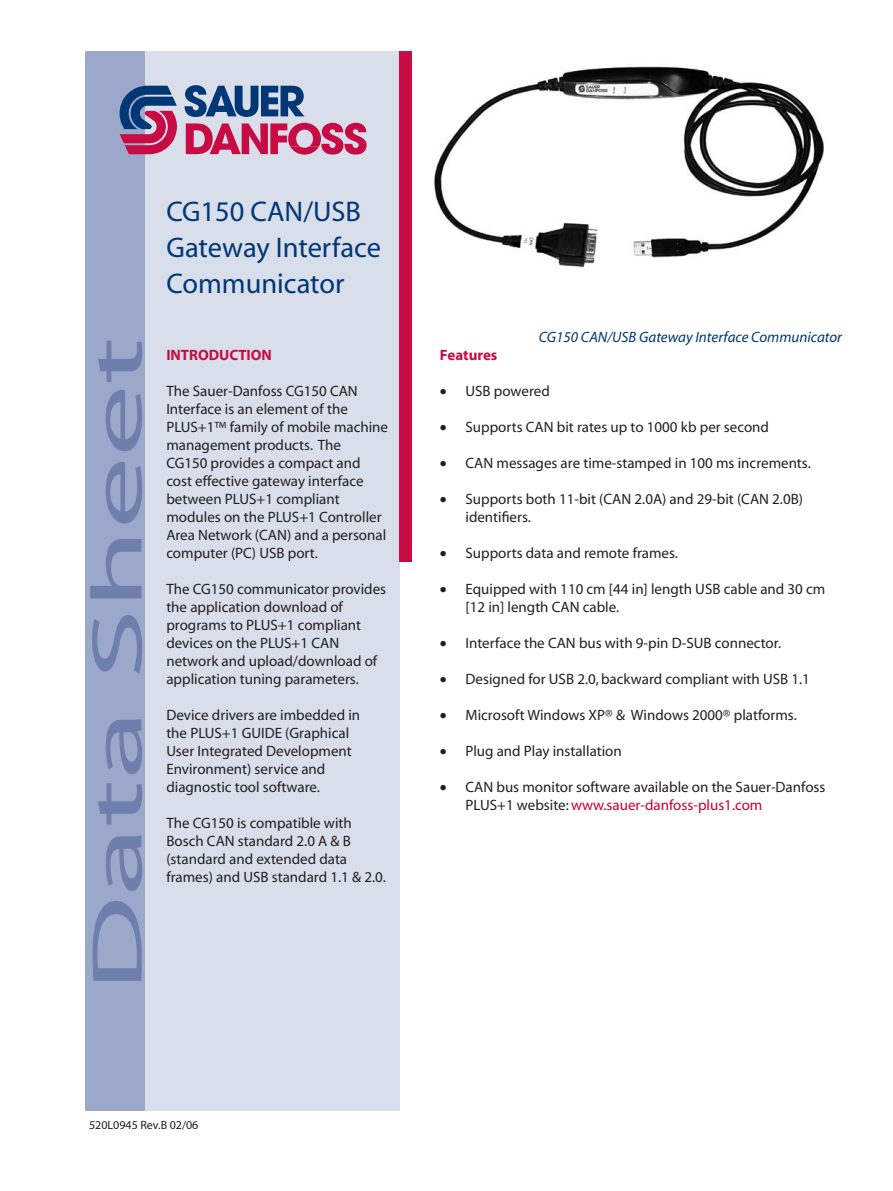
<style>
.page{position:relative;width:893px;height:1191px;background:#fff}
.page>*{position:absolute;margin:0;border:0;box-sizing:border-box;transform-origin:0 0}
.t1{font:72px "Myriad";color:#6e7fad;scale:2 1}
.t2{font:28.5px/36px "Myriad";color:#013775}
.t3{font:15px/18px "Myriad";color:#231f20}
.t4{font:italic 15px "Myriad";color:#013775}
.t5{font:700 15px "Myriad";color:#c70b45}
.t6{font:12px "Myriad";color:#231f20}
.s1{color:#ca012d}
</style>
<div class="page">
<div style="left:144px;top:51px;width:255px;height:1059px;background:#d9deeb"></div>
<div style="left:85px;top:51px;width:59px;height:1059px;background:#9ca8c9"></div>
<div style="left:399px;top:51px;width:13px;height:510px;background:#c70b45"></div>
<svg style="left:185px;top:85px;width:119px;height:32px"></svg>
<svg style="left:186px;top:123px;width:181px;height:32px"></svg>
<svg style="left:119px;top:86px;width:58px;height:68px"></svg>
<img style="left:434px;top:66px;width:390px;height:202px">
<h1 class="t1" style="left:82px;top:991px;width:329px;rotate:-90deg">Data Sheet</h1>
<h2 class="t2" style="left:166px;top:195px;width:216px">CG150 CAN/USB<br>Gateway Interface<br>Communicator</h2>
<p class="t5" style="left:166px;top:347px;width:107px">INTRODUCTION</p>
<p class="t3" style="left:166px;top:383px;width:223px">The Sauer-Danfoss CG150 CAN<br>Interface is an element of the<br>PLUS+1™ family of mobile machine management products. The<br>CG150 provides a compact and cost effective gateway interface between PLUS+1 compliant modules on the PLUS+1 Controller<br>Area Network (CAN) and a personal computer (PC) USB port.</p>
<p class="t3" style="left:166px;top:581px;width:221px">The CG150 communicator provides the application download of programs to PLUS+1 compliant devices on the PLUS+1 CAN network and upload/download of application tuning parameters.</p>
<p class="t3" style="left:166px;top:707px;width:195px">Device drivers are imbedded in the PLUS+1 GUIDE (Graphical<br>User Integrated Development<br>Environment) service and diagnostic tool software.</p>
<p class="t3" style="left:166px;top:815px;width:221px">The CG150 is compatible with<br>Bosch CAN standard 2.0 A &amp; B (standard and extended data frames) and USB standard 1.1 &amp; 2.0.</p>
<p class="t4" style="left:539px;top:330px;width:305px">CG150 CAN/USB Gateway Interface Communicator</p>
<p class="t5" style="left:440px;top:347px;width:59px">Features</p>
<p class="t3" style="left:440px;top:383px;width:111px">• USB powered</p>
<p class="t3" style="left:440px;top:419px;width:331px">• Supports CAN bit rates up to 1000 kb per second</p>
<p class="t3" style="left:440px;top:455px;width:372px">• CAN messages are time-stamped in 100 ms increments.</p>
<p class="t3" style="left:465px;top:491px;width:339px;text-indent:-26px">• Supports both 11-bit (CAN 2.0A) and 29-bit (CAN 2.0B) identifiers.</p>
<p class="t3" style="left:440px;top:545px;width:240px">• Supports data and remote frames.</p>
<p class="t3" style="left:465px;top:581px;width:361px;text-indent:-26px">• Equipped with 110 cm [44 in] length USB cable and 30 cm [12 in] length CAN cable.</p>
<p class="t3" style="left:440px;top:635px;width:343px">• Interface the CAN bus with 9-pin D-SUB connector.</p>
<p class="t3" style="left:440px;top:671px;width:371px">• Designed for USB 2.0, backward compliant with USB 1.1</p>
<p class="t3" style="left:440px;top:707px;width:358px">• Microsoft Windows XP® &amp; Windows 2000® platforms.</p>
<p class="t3" style="left:440px;top:743px;width:183px">• Plug and Play installation</p>
<p class="t3" style="left:465px;top:779px;width:361px;text-indent:-26px">• CAN bus monitor software available on the Sauer-Danfoss<br>PLUS+1 website: <span class="s1">www.sauer-danfoss-plus1.com</span></p>
<p class="t6" style="left:89px;top:1118px;width:111px">520L0945 Rev.B 02/06</p>
</div>
